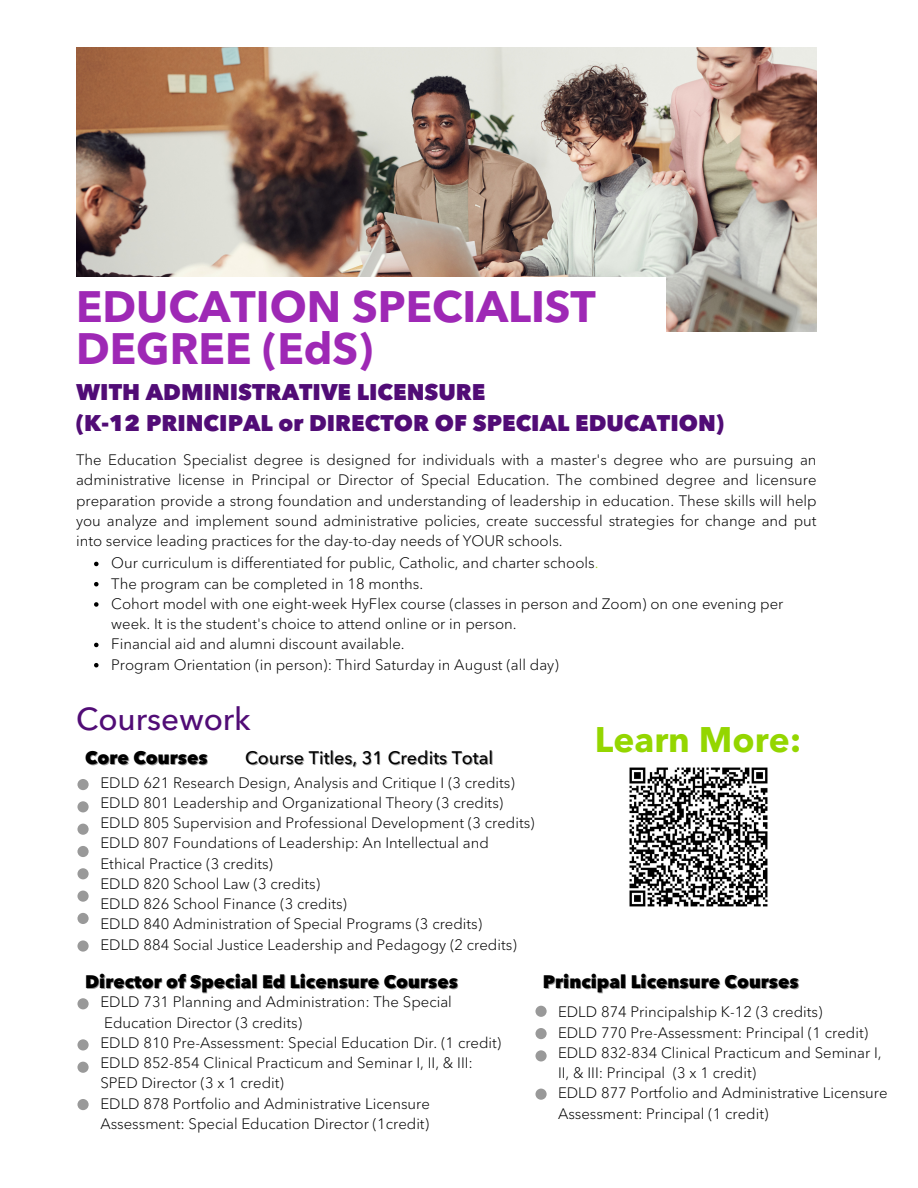
<style>
.page{position:relative;width:918px;height:1188px;background:#fff}
.page>*{position:absolute;margin:0;border:0;box-sizing:border-box;transform-origin:0 0}
.t1{font:700 43.65px "Avenir Next LT Pro";color:#9e28b5}
.t2{font:700 35.25px "Avenir Next LT Pro";color:#94d600}
.t3{font:500 31.5px "Avenir Next LT Pro";color:#510c76}
.t4{font:800 22.5px "Avenir Next LT Pro";color:#510c76}
.t5{font:800 18px "Avenir Next LT Pro";color:#000}
.t6{font:500 18px "Avenir Next LT Pro";color:#000}
.t7{font:300 15px/20.2px "Avenir Next LT Pro";color:#000}
.s1{color:#94d600}
</style>
<div class="page">
<img style="left:76px;top:47px;width:741px;height:285px">
<div style="left:44px;top:278px;width:622px;height:132px;background:#fff"></div>
<svg style="left:77px;top:779px;width:12px;height:145px"></svg>
<svg style="left:77px;top:1039px;width:12px;height:34px"></svg>
<svg style="left:77px;top:998px;width:12px;height:12px"></svg>
<svg style="left:77px;top:1099px;width:12px;height:12px"></svg>
<svg style="left:535px;top:1089px;width:12px;height:11px"></svg>
<svg style="left:535px;top:1006px;width:12px;height:56px"></svg>
<svg style="left:77px;top:940px;width:12px;height:12px"></svg>
<img style="left:629px;top:767px;width:139px;height:140px">
<svg style="left:94px;top:562px;width:5px;height:4px"></svg>
<svg style="left:94px;top:582px;width:5px;height:4px"></svg>
<svg style="left:94px;top:602px;width:5px;height:5px"></svg>
<svg style="left:94px;top:643px;width:5px;height:4px"></svg>
<svg style="left:94px;top:663px;width:5px;height:4px"></svg>
<p class="t1" style="left:76px;top:289px;width:521px">EDUCATION SPECIALIST</p>
<p class="t1" style="left:76px;top:331px;width:299px">DEGREE (EdS)</p>
<p class="t4" style="left:76px;top:383px;width:411px">WITH ADMINISTRATIVE LICENSURE</p>
<p class="t4" style="left:76px;top:414px;width:649px">(K-12 PRINCIPAL or DIRECTOR OF SPECIAL EDUCATION)</p>
<p class="t7" style="left:76px;top:450px;width:742px;text-align:justify">The Education Specialist degree is designed for individuals with a master's degree who are pursuing an administrative license in Principal or Director of Special Education. The combined degree and licensure preparation provide a strong foundation and understanding of leadership in education. These skills will help you analyze and implement sound administrative policies, create successful strategies for change and put into service leading practices for the day-to-day needs of YOUR schools.</p>
<p class="t7" style="left:111px;top:553px;width:489px">Our curriculum is differentiated for public, Catholic, and charter schools<span class="s1">.</span></p>
<p class="t7" style="left:111px;top:573px;width:313px">The program can be completed in 18 months.</p>
<p class="t7" style="left:111px;top:593px;width:674px">Cohort model with one eight-week HyFlex course (classes in person and Zoom) on one evening per week. It is the student's choice to attend online or in person.</p>
<p class="t7" style="left:111px;top:634px;width:295px">Financial aid and alumni discount available.</p>
<p class="t7" style="left:111px;top:654px;width:449px">Program Orientation (in person): Third Saturday in August (all day)</p>
<p class="t3" style="left:76px;top:706px;width:176px">Coursework</p>
<p class="t5" style="left:85px;top:751px;width:124px">Core Courses</p>
<p class="t6" style="left:245px;top:751px;width:250px">Course Titles, 31 Credits Total</p>
<p class="t2" style="left:595px;top:725px;width:208px">Learn More:</p>
<p class="t7" style="left:100px;top:772px;width:416px">EDLD 621 Research Design, Analysis and Critique I (3 credits)</p>
<p class="t7" style="left:100px;top:792px;width:404px">EDLD 801 Leadership and Organizational Theory (3 credits)</p>
<p class="t7" style="left:100px;top:813px;width:436px">EDLD 805 Supervision and Professional Development (3 credits)</p>
<p class="t7" style="left:100px;top:833px;width:390px">EDLD 807 Foundations of Leadership: An Intellectual and</p>
<p class="t7" style="left:100px;top:853px;width:174px">Ethical Practice (3 credits)</p>
<p class="t7" style="left:100px;top:873px;width:221px">EDLD 820 School Law (3 credits)</p>
<p class="t7" style="left:100px;top:894px;width:248px">EDLD 826 School Finance (3 credits)</p>
<p class="t7" style="left:100px;top:914px;width:383px">EDLD 840 Administration of Special Programs (3 credits)</p>
<p class="t7" style="left:100px;top:934px;width:418px">EDLD 884 Social Justice Leadership and Pedagogy (2 credits)</p>
<p class="t5" style="left:85px;top:975px;width:374px">Director of Special Ed Licensure Courses</p>
<p class="t5" style="left:543px;top:975px;width:257px">Principal Licensure Courses</p>
<p class="t7" style="left:558px;top:1002px;width:266px">EDLD 874 Principalship K-12 (3 credits)</p>
<p class="t7" style="left:558px;top:1022px;width:312px">EDLD 770 Pre-Assessment: Principal (1 credit)</p>
<p class="t7" style="left:558px;top:1042px;width:325px">EDLD 832-834 Clinical Practicum and Seminar I,<br>II, &amp; III: Principal (3 x 1 credit)</p>
<p class="t7" style="left:558px;top:1083px;width:331px">EDLD 877 Portfolio and Administrative Licensure<br>Assessment: Principal (1 credit)</p>
<p class="t7" style="left:100px;top:992px;width:353px">EDLD 731 Planning and Administration: The Special</p>
<p class="t7" style="left:104px;top:1012px;width:199px">Education Director (3 credits)</p>
<p class="t7" style="left:100px;top:1032px;width:403px">EDLD 810 Pre-Assessment: Special Education Dir. (1 credit)</p>
<p class="t7" style="left:100px;top:1053px;width:374px">EDLD 852-854 Clinical Practicum and Seminar I, II, &amp; III:</p>
<p class="t7" style="left:100px;top:1073px;width:185px">SPED Director (3 x 1 credit)</p>
<p class="t7" style="left:100px;top:1093px;width:331px">EDLD 878 Portfolio and Administrative Licensure</p>
<p class="t7" style="left:100px;top:1113px;width:330px">Assessment: Special Education Director (1credit)</p>
</div>
